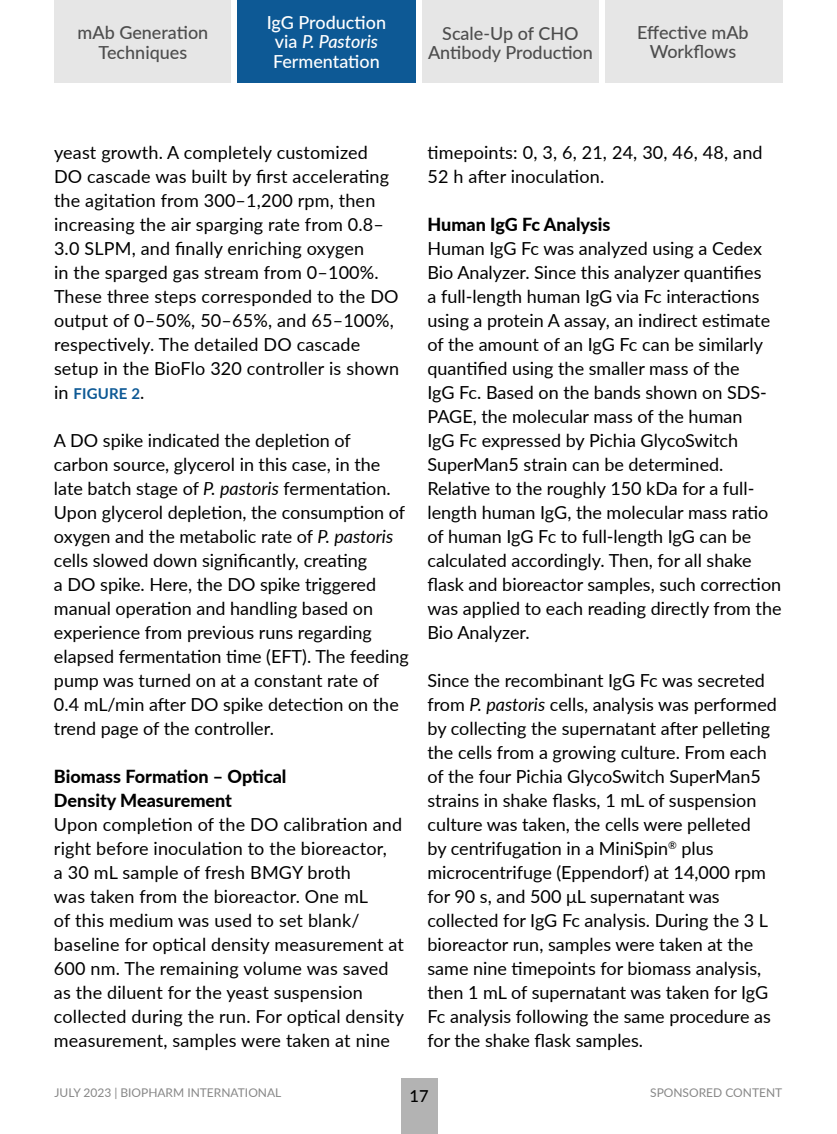
<style>
.page{position:relative;width:837px;height:1134px;background:#fff}
.page>*{position:absolute;margin:0;border:0;box-sizing:border-box;transform-origin:0 0}
.t1{font:18px/24px "Lato";color:#000}
.t2{font:500 18px/19.5px "Lato";color:#4d4d4d;text-align:center}
.t3{font:800 18px/24px "Lato";color:#000}
.t4{font:500 18px/19.5px "Lato";color:#fff;text-align:center}
.t5{font:500 16.5px "Lato";color:#000}
.t6{font:700 15px "Lato";letter-spacing:.01em;color:#0d5995}
.t7{font:12px "Lato";color:#878787}
.s1{font-style:italic}
.s2{font-weight:400;font-size:18px;color:#000}
</style>
<div class="page">
<div style="left:54px;top:0;width:729px;height:83px;background:#e6e6e6"></div>
<div style="left:237px;top:0;width:179px;height:83px;background:#0d5995"></div>
<div style="left:232px;top:0;width:5px;height:84px;background:#fff"></div>
<div style="left:599px;top:0;width:5px;height:84px;background:#fff"></div>
<div style="left:416px;top:0;width:5px;height:83px;background:#fff"></div>
<div style="left:401px;top:1078px;width:36px;height:56px;background:#b3b3b3"></div>
<p class="t2" style="left:78px;top:22px;width:132px">mAb Generation<br>Techniques</p>
<p class="t4" style="left:267px;top:12px;width:121px">IgG Production via <span class="s1">P. Pastoris<br></span>Fermentation</p>
<p class="t2" style="left:428px;top:23px;width:166px">Scale-Up of CHO<br>Antibody Production</p>
<p class="t2" style="left:637px;top:22px;width:113px">Effective mAb<br>Workflows</p>
<p class="t1" style="left:54px;top:140px;width:347px">yeast growth. A completely customized DO cascade was built by first accelerating the agitation from 300–1,200 rpm, then increasing the air sparging rate from 0.8– 3.0 SLPM, and finally enriching oxygen<br>in the sparged gas stream from 0–100%.<br>These three steps corresponded to the DO output of 0–50%, 50–65%, and 65–100%, respectively. The detailed DO cascade setup in the BioFlo 320 controller is shown</p>
<p class="t6" style="left:54px;top:382px;width:92px"><span class="s2">in</span> FIGURE 2<span class="s2">.</span></p>
<p class="t1" style="left:54px;top:428px;width:356px">A DO spike indicated the depletion of carbon source, glycerol in this case, in the late batch stage of <span class="s1">P. pastoris</span> fermentation.<br>Upon glycerol depletion, the consumption of oxygen and the metabolic rate of <span class="s1">P. pastoris </span>cells slowed down significantly, creating<br>a DO spike. Here, the DO spike triggered manual operation and handling based on experience from previous runs regarding elapsed fermentation time (EFT). The feeding pump was turned on at a constant rate of<br>0.4 mL/min after DO spike detection on the trend page of the controller.</p>
<p class="t3" style="left:54px;top:764px;width:234px">Biomass Formation – Optical<br>Density Measurement</p>
<p class="t1" style="left:54px;top:812px;width:352px">Upon completion of the DO calibration and right before inoculation to the bioreactor,<br>a 30 mL sample of fresh BMGY broth<br>was taken from the bioreactor. One mL<br>of this medium was used to set blank/ baseline for optical density measurement at 600 nm. The remaining volume was saved as the diluent for the yeast suspension collected during the run. For optical density measurement, samples were taken at nine</p>
<p class="t1" style="left:427px;top:140px;width:337px">timepoints: 0, 3, 6, 21, 24, 30, 46, 48, and<br>52 h after inoculation.</p>
<p class="t3" style="left:427px;top:212px;width:185px">Human IgG Fc Analysis</p>
<p class="t1" style="left:427px;top:236px;width:356px">Human IgG Fc was analyzed using a Cedex Bio Analyzer. Since this analyzer quantifies<br>a full-length human IgG via Fc interactions using a protein A assay, an indirect estimate of the amount of an IgG Fc can be similarly quantified using the smaller mass of the<br>IgG Fc. Based on the bands shown on SDS-PAGE, the molecular mass of the human<br>IgG Fc expressed by Pichia GlycoSwitch SuperMan5 strain can be determined.<br>Relative to the roughly 150 kDa for a full&shy;length human IgG, the molecular mass ratio of human IgG Fc to full-length IgG can be calculated accordingly. Then, for all shake flask and bioreactor samples, such correction was applied to each reading directly from the Bio Analyzer.</p>
<p class="t1" style="left:427px;top:667px;width:351px">Since the recombinant IgG Fc was secreted from <span class="s1">P. pastoris</span> cells, analysis was performed by collecting the supernatant after pelleting the cells from a growing culture. From each of the four Pichia GlycoSwitch SuperMan5 strains in shake flasks, 1 mL of suspension culture was taken, the cells were pelleted<br>by centrifugation in a MiniSpin<sup>®</sup> plus microcentrifuge (Eppendorf) at 14,000 rpm for 90 s, and 500 μL supernatant was collected for IgG Fc analysis. During the 3 L bioreactor run, samples were taken at the same nine timepoints for biomass analysis, then 1 mL of supernatant was taken for IgG Fc analysis following the same procedure as for the shake flask samples.</p>
<p class="t7" style="left:54px;top:1084px;width:228px">JULY 2023 | BIOPHARM INTERNATIONAL</p>
<p class="t5" style="left:410px;top:1084px;width:21px">17</p>
<p class="t7" style="left:650px;top:1084px;width:134px">SPONSORED CONTENT</p>
</div>
